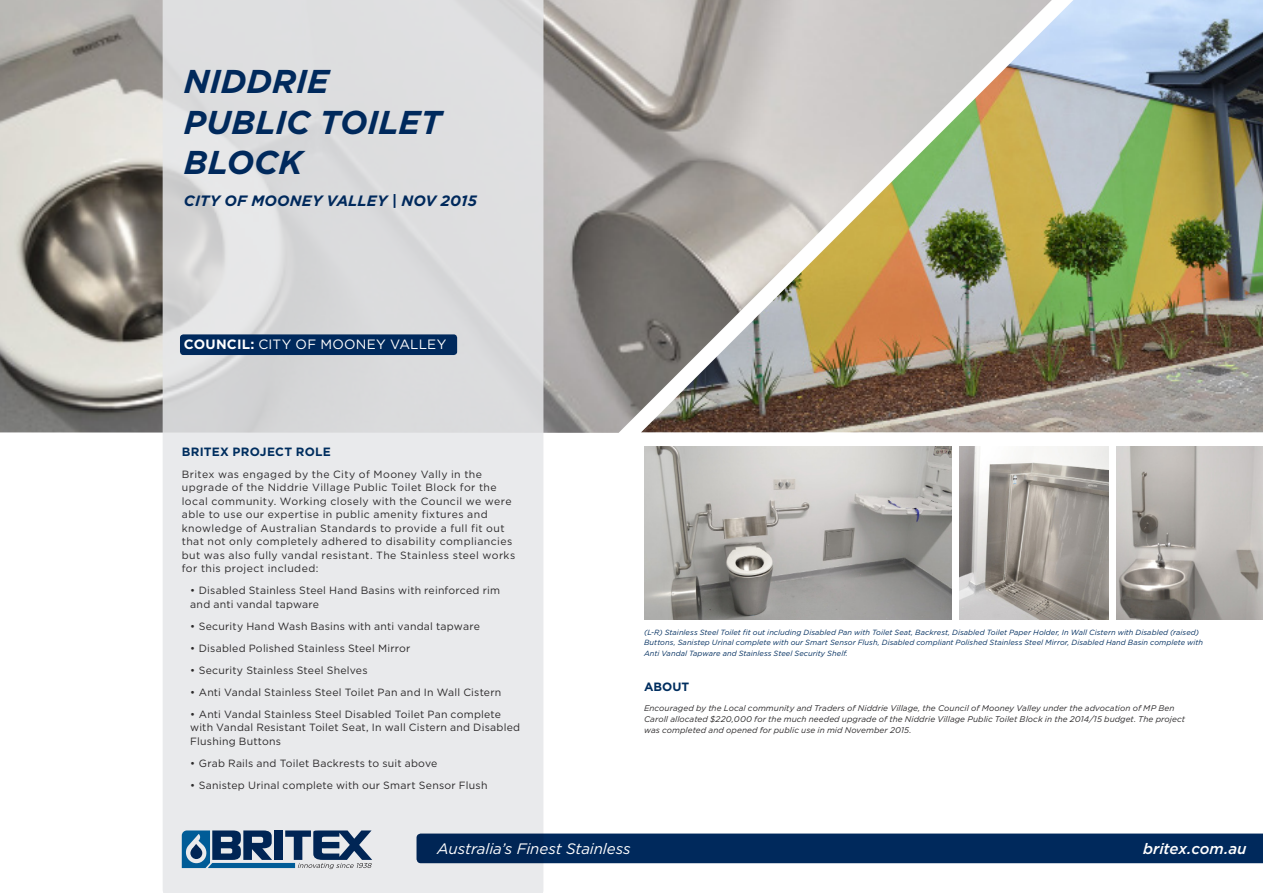
<style>
.page{position:relative;width:1263px;height:893px;background:#fff}
.page>*{position:absolute;margin:0;border:0;box-sizing:border-box;transform-origin:0 0}
.t1{font:italic 700 33px/40.5px "Gotham";color:#00295c}
.t2{font:italic 15.15px "Gotham";letter-spacing:-.01em;color:#fff}
.t3{font:italic 500 15.15px "Gotham";letter-spacing:-.005em;color:#fff}
.t4{font:italic 700 15px "Gotham";letter-spacing:.01em;color:#00295c}
.t5{font:13.5px "Gotham";letter-spacing:.02em;color:#fff}
.t6{font:700 12px "Gotham";letter-spacing:.015em;color:#002e5f}
.t7{font:10.5px/13.5px "Gotham";letter-spacing:.025em;color:#2b292a}
.t8{font:italic 8.25px/11.2px "Gotham";letter-spacing:.01em;color:#2b292a}
.t9{font:italic 7.5px/10.5px "Gotham";letter-spacing:.005em;color:#002e5f}
.s1{font-weight:700}
</style>
<div class="page">
<img style="left:0;top:0;width:1052px;height:433px">
<img style="left:641px;top:0;width:622px;height:432px">
<svg style="left:163px;top:0;width:380px;height:893px;background:#e2e2e4"></svg>
<div style="left:416px;top:833px;width:847px;height:30px;background:#00295c"></div>
<svg style="left:182px;top:830px;width:190px;height:39px;background:#607d9b"></svg>
<div style="left:180px;top:334px;width:277px;height:21px;background:#00295c;border-radius:3px"></div>
<img style="left:644px;top:446px;width:307px;height:173px">
<img style="left:1117px;top:446px;width:146px;height:173px">
<img style="left:959px;top:446px;width:149px;height:173px">
<p class="t1" style="left:184px;top:61px;width:147px">NIDDRIE</p>
<p class="t1" style="left:184px;top:101px;width:259px">PUBLIC TOILET<br>BLOCK</p>
<p class="t4" style="left:184px;top:192px;width:294px">CITY OF MOONEY VALLEY | NOV 2015</p>
<p class="t5" style="left:184px;top:337px;width:264px"><span class="s1">COUNCIL:</span> CITY OF MOONEY VALLEY</p>
<p class="t6" style="left:182px;top:444px;width:151px">BRITEX PROJECT ROLE</p>
<p class="t7" style="left:182px;top:467px;width:335px">Britex was engaged by the City of Mooney Vally in the upgrade of the Niddrie Village Public Toilet Block for the local community. Working closely with the Council we were able to use our expertise in public amenity fixtures and knowledge of Australian Standards to provide a full fit out that not only completely adhered to disability compliancies but was also fully vandal resistant. The Stainless steel works for this project included:</p>
<p class="t7" style="left:190px;top:584px;width:311px">• Disabled Stainless Steel Hand Basins with reinforced rim and anti vandal tapware</p>
<p class="t7" style="left:190px;top:619px;width:291px">• Security Hand Wash Basins with anti vandal tapware</p>
<p class="t7" style="left:190px;top:641px;width:222px">• Disabled Polished Stainless Steel Mirror</p>
<p class="t7" style="left:190px;top:663px;width:179px">• Security Stainless Steel Shelves</p>
<p class="t7" style="left:190px;top:685px;width:312px">• Anti Vandal Stainless Steel Toilet Pan and In Wall Cistern</p>
<p class="t7" style="left:190px;top:707px;width:331px">• Anti Vandal Stainless Steel Disabled Toilet Pan complete with Vandal Resistant Toilet Seat, In wall Cistern and Disabled<br>Flushing Buttons</p>
<p class="t7" style="left:190px;top:756px;width:249px">• Grab Rails and Toilet Backrests to suit above</p>
<p class="t7" style="left:190px;top:778px;width:299px">• Sanistep Urinal complete with our Smart Sensor Flush</p>
<p class="t9" style="left:644px;top:627px;width:561px">(L-R) Stainless Steel Toilet fit out including Disabled Pan with Toilet Seat, Backrest, Disabled Toilet Paper Holder, In Wall Cistern with Disabled (raised)<br>Buttons, Sanistep Urinal complete with our Smart Sensor Flush, Disabled compliant Polished Stainless Steel Mirror, Disabled Hand Basin complete with<br>Anti Vandal Tapware and Stainless Steel Security Shelf.</p>
<p class="t6" style="left:644px;top:680px;width:47px">ABOUT</p>
<p class="t8" style="left:644px;top:702px;width:542px">Encouraged by the Local community and Traders of Niddrie Village, the Council of Mooney Valley under the advocation of MP Ben<br>Caroll allocated $220,000 for the much needed upgrade of the Niddrie Village Public Toilet Block in the 2014/15 budget. The project was completed and opened for public use in mid November 2015.</p>
<p class="t2" style="left:437px;top:840px;width:195px">Australia’s Finest Stainless</p>
<p class="t3" style="left:1143px;top:840px;width:105px">britex.com.au</p>
</div>
